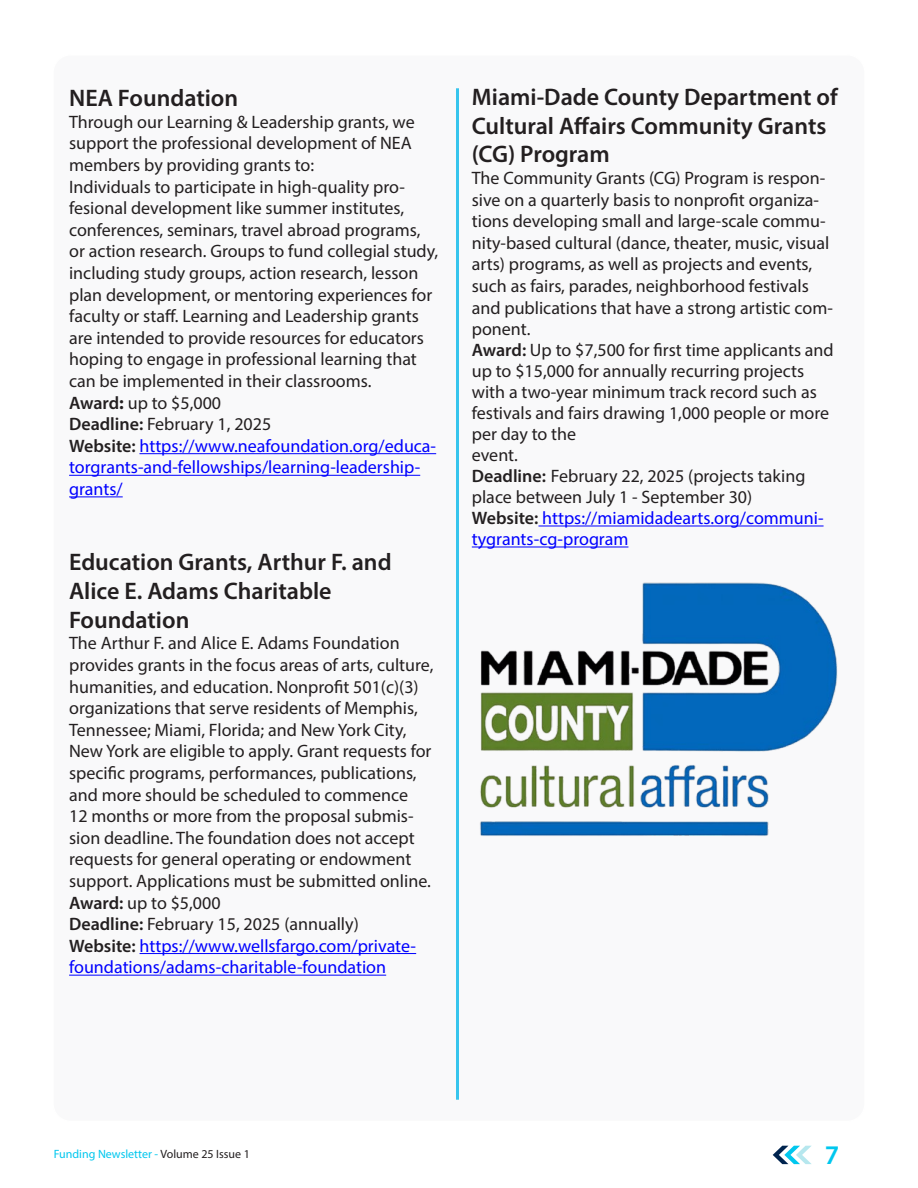
<style>
.page{position:relative;width:918px;height:1188px;background:#fff}
.page>*{position:absolute;margin:0;border:0;box-sizing:border-box;transform-origin:0 0}
.t1{font:600 27px "Myriad Pro";color:#00c7ee}
._01a_SubHeadline{font:600 24px "Myriad Pro";color:#231f20}
._01a_SubHeadline-2{font:18px/21.6px "Myriad Pro";color:#231f20}
._01a_SubHeadline-3{font:18px/21.6px "Myriad Pro";color:#00f}
.t2{font:12px "Myriad Pro";color:#00c7ee}
.s1{font-weight:600}
.s2{font-weight:700}
.s3{font-weight:600;color:#231f20}
.s4{color:#231f20}
</style>
<div class="page">
<svg style="left:773px;top:1146px;width:39px;height:18px"></svg>
<div style="left:53px;top:55px;width:812px;height:1066px;background:#f7f7f8;border-radius:18px"></div>
<hr style="left:139px;top:453px;width:297px;height:1px;background:#00f">
<hr style="left:69px;top:475px;width:351px;height:1px;background:#00f">
<hr style="left:69px;top:496px;width:54px;height:1px;background:#00f">
<hr style="left:140px;top:953px;width:276px;height:1px;background:#00f">
<hr style="left:69px;top:975px;width:317px;height:1px;background:#00f">
<hr style="left:456px;top:88px;width:3px;height:1012px;background:#37c5ed">
<hr style="left:538px;top:526px;width:286px;height:1px;background:#00f">
<hr style="left:472px;top:547px;width:156px;height:1px;background:#00f">
<img style="left:480px;top:582px;width:358px;height:254px">
<p class="_01a_SubHeadline" style="left:69px;top:83px;width:171px">NEA Foundation</p>
<p class="_01a_SubHeadline-2" style="left:69px;top:111px;width:347px">Through our Learning &amp; Leadership grants, we support the professional development of NEA members by providing grants to:</p>
<p class="_01a_SubHeadline-2" style="left:69px;top:176px;width:371px">Individuals to participate in high-quality pro&shy;fesional development like summer institutes, conferences, seminars, travel abroad programs, or action research. Groups to fund collegial study, including study groups, action research, lesson plan development, or mentoring experiences for faculty or staff. Learning and Leadership grants are intended to provide resources for educators hoping to engage in professional learning that can be implemented in their classrooms.</p>
<p class="_01a_SubHeadline-2" style="left:69px;top:392px;width:154px"><span class="s1">Award</span><span class="s2">:</span> up to $5,000</p>
<p class="_01a_SubHeadline-2" style="left:69px;top:413px;width:204px"><span class="s1">Deadline:</span> February 1, 2025</p>
<p class="_01a_SubHeadline-3" style="left:69px;top:435px;width:369px"><span class="s3">Website:</span> https://www.neafoundation.org/educa&shy;torgrants-and-fellowships/learning-leadership&shy;grants/</p>
<p class="_01a_SubHeadline" style="left:69px;top:547px;width:324px">Education Grants, Arthur F. and</p>
<p class="_01a_SubHeadline" style="left:69px;top:576px;width:264px">Alice E. Adams Charitable</p>
<p class="_01a_SubHeadline" style="left:69px;top:604px;width:122px">Foundation</p>
<p class="_01a_SubHeadline-2" style="left:69px;top:632px;width:366px">The Arthur F. and Alice E. Adams Foundation provides grants in the focus areas of arts, culture, humanities, and education. Nonprofit 501(c)(3) organizations that serve residents of Memphis, Tennessee; Miami, Florida; and New York City, New York are eligible to apply. Grant requests for specific programs, performances, publications, and more should be scheduled to commence<br>12 months or more from the proposal submis&shy;sion deadline. The foundation does not accept requests for general operating or endowment support. Applications must be submitted online.</p>
<p class="_01a_SubHeadline-2" style="left:69px;top:891px;width:153px"><span class="s1">Award:</span> up to $5,000</p>
<p class="_01a_SubHeadline-2" style="left:69px;top:913px;width:291px"><span class="s1">Deadline:</span> February 15, 2025 (annually)</p>
<p class="_01a_SubHeadline-3" style="left:69px;top:935px;width:349px"><span class="s3">Website:</span> https://www.wellsfargo.com/private&shy;foundations/adams-charitable-foundation</p>
<p class="_01a_SubHeadline" style="left:472px;top:81px;width:367px">Miami-Dade County Department of</p>
<p class="_01a_SubHeadline" style="left:472px;top:110px;width:356px">Cultural Affairs Community Grants</p>
<p class="_01a_SubHeadline" style="left:472px;top:139px;width:139px">(CG) Program</p>
<p class="_01a_SubHeadline-2" style="left:472px;top:167px;width:363px">The Community Grants (CG) Program is respon&shy;sive on a quarterly basis to nonprofit organiza&shy;tions developing small and large-scale commu&shy;nity-based cultural (dance, theater, music, visual arts) programs, as well as projects and events, such as fairs, parades, neighborhood festivals and publications that have a strong artistic com&shy;ponent.</p>
<p class="_01a_SubHeadline-2" style="left:472px;top:339px;width:363px"><span class="s1">Award:</span> Up to $7,500 for first time applicants and</p>
<p class="_01a_SubHeadline-2" style="left:472px;top:360px;width:359px;line-height:21px">up to $15,000 for annually recurring projects with a two-year minimum track record such as festivals and fairs drawing 1,000 people or more per day to the</p>
<p class="_01a_SubHeadline-2" style="left:472px;top:444px;width:48px">event.</p>
<p class="_01a_SubHeadline-2" style="left:472px;top:465px;width:335px;line-height:21px"><span class="s1">Deadline:</span> February 22, 2025 (projects taking place between July 1 - September 30)</p>
<p class="_01a_SubHeadline-3" style="left:472px;top:507px;width:353px;line-height:21px"><span class="s3">Website:</span> https://miamidadearts.org/communi&shy;tygrants-cg-program</p>
<p class="t2" style="left:54px;top:1146px;width:198px">Funding Newsletter - <span class="s4">Volume 25 Issue 1</span></p>
<h1 class="t1" style="left:825px;top:1138px;width:16px">7</h1>
</div>
